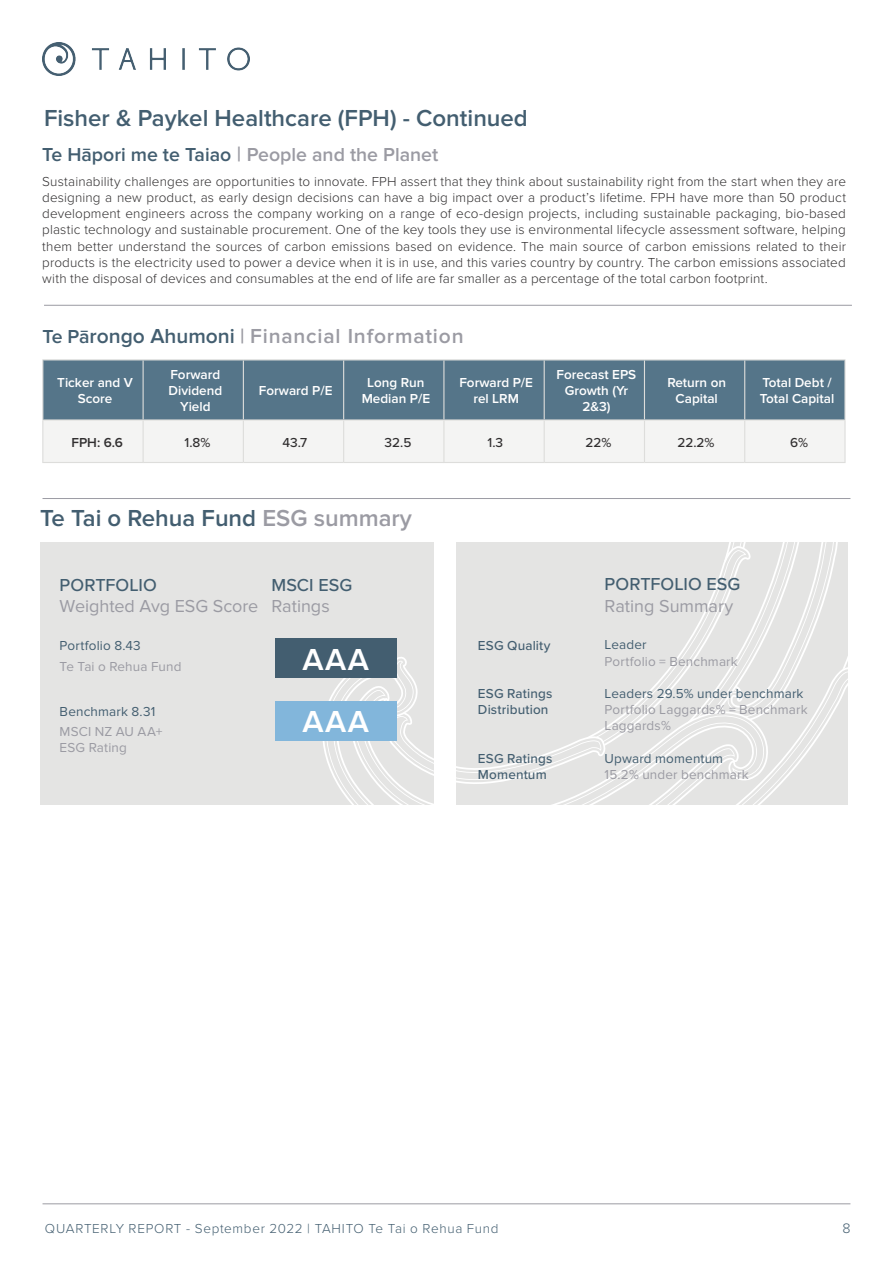
<style>
.page{position:relative;width:893px;height:1263px;background:#fff}
.page>*{position:absolute;margin:0;border:0;box-sizing:border-box;transform-origin:0 0}
.t1{font:600 31.5px "Proxima Nova";letter-spacing:.05em;color:#fff}
.Tahito_-_Sub-header{font:600 24px "Proxima Nova";color:#435e70}
.Tahito_-_Sub-header-2{font:600 21px "Proxima Nova";letter-spacing:.04em;color:#9b9ba3}
.Tahito_-_Sub-header-3{font:600 19.5px "Proxima Nova";color:#9b9ba3}
.Tahito_Body_Copy{font:18px "Proxima Nova";color:#9b9ba3}
.Tahito_Body_Copy-2{font:500 18px "Proxima Nova";letter-spacing:.005em;color:#435e70}
.t2{font:300 14.25px "Proxima Nova";color:#435e70}
.Tahito_Body_Copy-3{font:300 13.5px/16.2px "Proxima Nova";letter-spacing:.01em;color:#312f30;text-align:justify}
.Tahito_-_Table_Heade{font:600 13.5px/16.2px "Proxima Nova";color:#fff;text-align:center}
.Tahito_Body_Copy-4{font:13.5px/16.2px "Proxima Nova";letter-spacing:.01em;color:#9b9ba3}
.Tahito_Body_Copy-5{font:13.5px "Proxima Nova";letter-spacing:.01em;color:#435e70}
.Tahito_Body_Copy-6{font:300 13.5px "Proxima Nova";letter-spacing:.05em;color:#435e70}
.Tahito_Body_Copy-7{font:500 13.5px/16.2px "Proxima Nova";letter-spacing:.01em;color:#435e70}
.Tahito_Table_Bodycop{font:500 13.5px "Proxima Nova";color:#312f30}
.Tahito_Table_Bodycop-2{font:600 13.5px "Proxima Nova";color:#312f30}
.s1{color:#435e70}
.s2{font-size:21px}
.s3{font-size:19.5px;color:#435e70}
.s4{color:#9b9ba3}
</style>
<div class="page">
<hr style="left:43px;top:1203px;width:807px;height:1px;background:#9b9ba3">
<img style="left:43px;top:43px;width:206px;height:32px">
<div style="left:43px;top:360px;width:801px;height:59px;background:#557589"></div>
<div style="left:43px;top:421px;width:801px;height:41px;background:#f4f4f3"></div>
<hr style="left:42px;top:359px;width:101px;height:1px;background:#dddddb">
<hr style="left:42px;top:360px;width:1px;height:59px;background:#dddddb">
<hr style="left:143px;top:359px;width:100px;height:1px;background:#dddddb">
<hr style="left:143px;top:360px;width:1px;height:59px;background:#dddddb">
<hr style="left:243px;top:359px;width:101px;height:1px;background:#dddddb">
<hr style="left:243px;top:360px;width:1px;height:59px;background:#dddddb">
<hr style="left:344px;top:359px;width:100px;height:1px;background:#dddddb">
<hr style="left:343px;top:360px;width:1px;height:59px;background:#dddddb">
<hr style="left:444px;top:359px;width:100px;height:1px;background:#dddddb">
<hr style="left:443px;top:360px;width:1px;height:59px;background:#dddddb">
<hr style="left:544px;top:359px;width:100px;height:1px;background:#dddddb">
<hr style="left:544px;top:360px;width:1px;height:59px;background:#dddddb">
<hr style="left:644px;top:359px;width:101px;height:1px;background:#dddddb">
<hr style="left:644px;top:360px;width:1px;height:59px;background:#dddddb">
<hr style="left:745px;top:359px;width:101px;height:1px;background:#dddddb">
<hr style="left:744px;top:360px;width:1px;height:59px;background:#dddddb">
<hr style="left:844px;top:360px;width:2px;height:59px;background:#dddddb">
<hr style="left:42px;top:419px;width:101px;height:2px;background:#dddddb">
<hr style="left:42px;top:421px;width:1px;height:41px;background:#dddddb">
<hr style="left:143px;top:419px;width:100px;height:2px;background:#dddddb">
<hr style="left:143px;top:421px;width:1px;height:41px;background:#dddddb">
<hr style="left:243px;top:419px;width:101px;height:2px;background:#dddddb">
<hr style="left:243px;top:421px;width:1px;height:41px;background:#dddddb">
<hr style="left:344px;top:419px;width:100px;height:2px;background:#dddddb">
<hr style="left:343px;top:421px;width:1px;height:41px;background:#dddddb">
<hr style="left:444px;top:419px;width:100px;height:2px;background:#dddddb">
<hr style="left:443px;top:421px;width:1px;height:41px;background:#dddddb">
<hr style="left:544px;top:419px;width:100px;height:2px;background:#dddddb">
<hr style="left:544px;top:421px;width:1px;height:41px;background:#dddddb">
<hr style="left:644px;top:419px;width:101px;height:2px;background:#dddddb">
<hr style="left:644px;top:421px;width:1px;height:41px;background:#dddddb">
<hr style="left:745px;top:419px;width:101px;height:2px;background:#dddddb">
<hr style="left:744px;top:421px;width:1px;height:41px;background:#dddddb">
<hr style="left:844px;top:421px;width:2px;height:41px;background:#dddddb">
<hr style="left:42px;top:462px;width:101px;height:1px;background:#dddddb">
<hr style="left:143px;top:462px;width:100px;height:1px;background:#dddddb">
<hr style="left:243px;top:462px;width:101px;height:1px;background:#dddddb">
<hr style="left:344px;top:462px;width:100px;height:1px;background:#dddddb">
<hr style="left:444px;top:462px;width:100px;height:1px;background:#dddddb">
<hr style="left:544px;top:462px;width:100px;height:1px;background:#dddddb">
<hr style="left:644px;top:462px;width:101px;height:1px;background:#dddddb">
<hr style="left:745px;top:462px;width:101px;height:1px;background:#dddddb">
<hr style="left:43px;top:498px;width:807px;height:1px;background:#9b9ba3">
<hr style="left:44px;top:305px;width:808px;height:1px;background:#9b9ba3">
<div style="left:40px;top:542px;width:808px;height:263px;background:#e4e4e3"></div>
<svg style="left:322px;top:542px;width:526px;height:263px"></svg>
<div style="left:275px;top:638px;width:121px;height:39px;background:#435e70"></div>
<div style="left:275px;top:701px;width:121px;height:39px;background:#82b6db"></div>
<div style="left:434px;top:540px;width:21px;height:268px;background:#fff"></div>
<p class="Tahito_-_Sub-header" style="left:44px;top:104px;width:485px">Fisher &amp; Paykel Healthcare (FPH) - Continued</p>
<p class="Tahito_-_Sub-header-3" style="left:42px;top:143px;width:398px"><span class="s1">Te Hāpori me te Taiao</span> <span class="s2">|</span> People and the Planet</p>
<p class="Tahito_Body_Copy-3" style="left:42px;top:173px;width:805px">Sustainability challenges are opportunities to innovate. FPH assert that they think about sustainability right from the start when they are designing a new product, as early design decisions can have a big impact over a product’s lifetime. FPH have more than 50 product development engineers across the company working on a range of eco-design projects, including sustainable packaging, bio-based plastic technology and sustainable procurement. One of the key tools they use is environmental lifecycle assessment software, helping them better understand the sources of carbon emissions based on evidence. The main source of carbon emissions related to their products is the electricity used to power a device when it is in use, and this varies country by country. The carbon emissions associated with the disposal of devices and consumables at the end of life are far smaller as a percentage of the total carbon footprint.</p>
<p class="Tahito_-_Sub-header-2" style="left:43px;top:324px;width:423px"><span class="s3">Te Pā</span><span class="s1">rongo Ahumoni</span> | Financial Information</p>
<p class="Tahito_-_Table_Heade" style="left:57px;top:375px;width:77px">Ticker and V<br>Score</p>
<p class="Tahito_-_Table_Heade" style="left:168px;top:367px;width:55px">Forward<br>Dividend<br>Yield</p>
<p class="Tahito_-_Table_Heade" style="left:259px;top:383px;width:75px">Forward P/E</p>
<p class="Tahito_-_Table_Heade" style="left:362px;top:375px;width:70px">Long Run<br>Median P/E</p>
<p class="Tahito_-_Table_Heade" style="left:459px;top:375px;width:75px">Forward P/E rel LRM</p>
<p class="Tahito_-_Table_Heade" style="left:557px;top:367px;width:81px">Forecast EPS<br>Growth (Yr<br>2&amp;3)</p>
<p class="Tahito_-_Table_Heade" style="left:667px;top:375px;width:60px">Return on<br>Capital</p>
<p class="Tahito_-_Table_Heade" style="left:760px;top:375px;width:76px;text-align:left">Total Debt /<br>Total Capital</p>
<p class="Tahito_Table_Bodycop-2" style="left:71px;top:434px;width:53px">FPH: 6.6</p>
<p class="Tahito_Table_Bodycop" style="left:184px;top:432px;width:27px">1.8%</p>
<p class="Tahito_Table_Bodycop" style="left:283px;top:432px;width:26px">43.7</p>
<p class="Tahito_Table_Bodycop" style="left:385px;top:432px;width:28px">32.5</p>
<p class="Tahito_Table_Bodycop" style="left:488px;top:432px;width:17px">1.3</p>
<p class="Tahito_Table_Bodycop" style="left:586px;top:432px;width:27px">22%</p>
<p class="Tahito_Table_Bodycop" style="left:677px;top:432px;width:39px">22.2%</p>
<p class="Tahito_Table_Bodycop" style="left:790px;top:432px;width:20px">6%</p>
<p class="Tahito_-_Sub-header" style="left:40px;top:504px;width:373px">Te Tai o Rehua Fund <span class="s4">ESG summary</span></p>
<p class="Tahito_Body_Copy-2" style="left:60px;top:571px;width:99px">PORTFOLIO</p>
<p class="Tahito_Body_Copy" style="left:60px;top:596px;width:200px">Weighted Avg ESG Score</p>
<p class="Tahito_Body_Copy-5" style="left:60px;top:638px;width:82px">Portfolio 8.43</p>
<p class="Tahito_Body_Copy-4" style="left:60px;top:658px;width:123px">Te Tai o Rehua Fund</p>
<p class="Tahito_Body_Copy-5" style="left:60px;top:703px;width:97px">Benchmark 8.31</p>
<p class="Tahito_Body_Copy-4" style="left:60px;top:724px;width:104px">MSCI NZ AU AA+</p>
<p class="Tahito_Body_Copy-4" style="left:60px;top:740px;width:69px">ESG Rating</p>
<p class="Tahito_Body_Copy-2" style="left:271px;top:571px;width:82px">MSCI ESG</p>
<p class="Tahito_Body_Copy" style="left:271px;top:596px;width:60px">Ratings</p>
<p class="t1" style="left:302px;top:641px;width:68px">AAA</p>
<p class="t1" style="left:302px;top:703px;width:68px">AAA</p>
<p class="Tahito_Body_Copy-7" style="left:478px;top:636px;width:74px">ESG Quality</p>
<p class="Tahito_Body_Copy-7" style="left:478px;top:685px;width:76px">ESG Ratings<br>Distribution</p>
<p class="Tahito_Body_Copy-7" style="left:478px;top:750px;width:76px">ESG Ratings<br>Momentum</p>
<p class="Tahito_Body_Copy-2" style="left:605px;top:570px;width:137px">PORTFOLIO ESG</p>
<p class="Tahito_Body_Copy" style="left:605px;top:595px;width:130px">Rating Summary</p>
<p class="Tahito_Body_Copy-4" style="left:605px;top:637px;width:135px"><span class="s1">Leader<br></span>Portfolio = Benchmark</p>
<p class="Tahito_Body_Copy-5" style="left:605px;top:686px;width:200px">Leaders 29.5% under benchmark</p>
<p class="Tahito_Body_Copy-4" style="left:605px;top:702px;width:204px">Portfolio Laggards% = Benchmark<br>Laggards%</p>
<p class="Tahito_Body_Copy-5" style="left:605px;top:750px;width:120px">Upward momentum</p>
<p class="Tahito_Body_Copy-4" style="left:605px;top:766px;width:146px">15.2% under benchmark</p>
<p class="Tahito_Body_Copy-6" style="left:45px;top:1218px;width:455px">QUARTERLY REPORT - September 2022 | TAHITO Te Tai o Rehua Fund</p>
<p class="t2" style="left:842px;top:1217px;width:10px">8</p>
</div>
